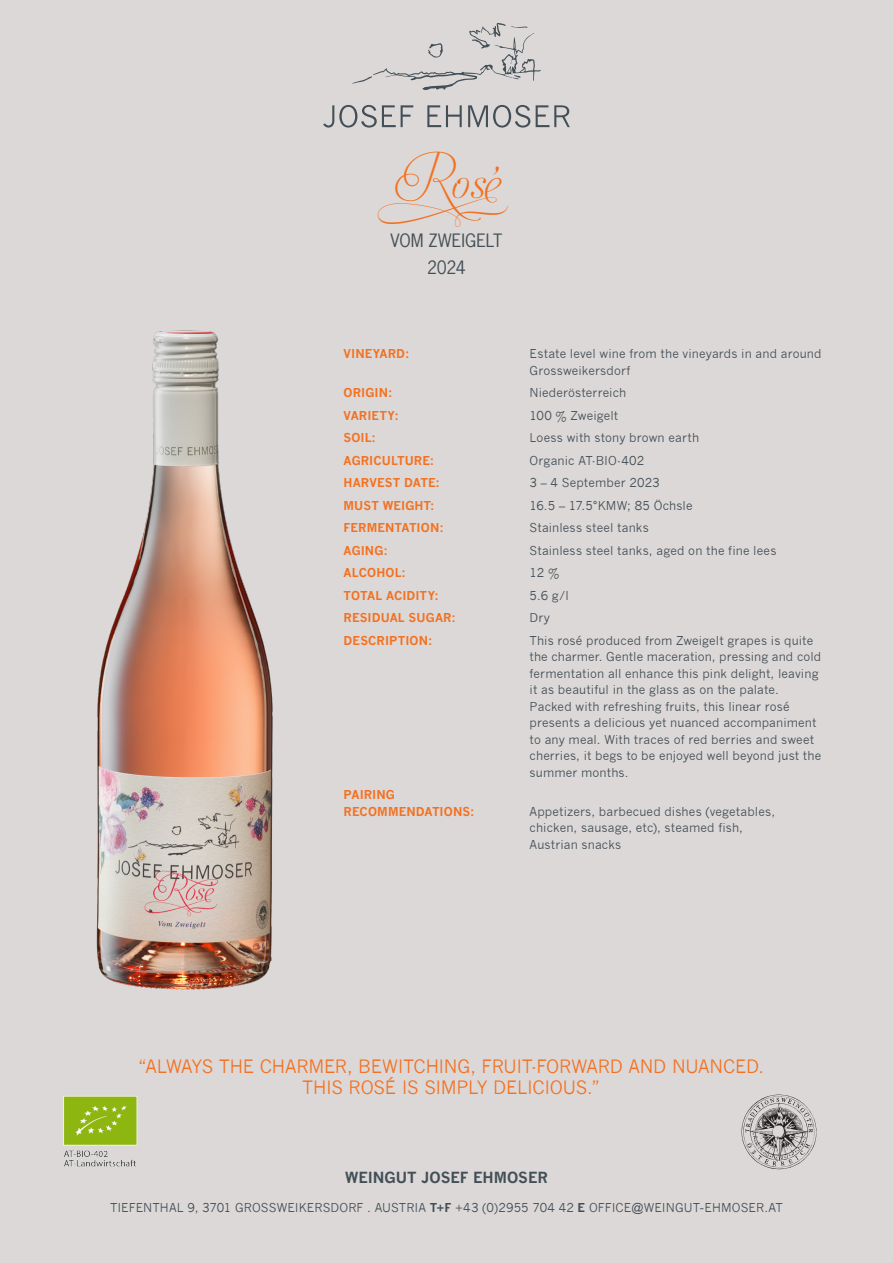
<style>
.page{position:relative;width:893px;height:1263px;background:#dcd8d7}
.page>*{position:absolute;margin:0;border:0;box-sizing:border-box;transform-origin:0 0}
.t1{font:39.3px "Aphrodite Slim Titling";color:#f37121}
.t2{font:18px/21.6px "News Gothic";letter-spacing:-.015em;color:#f37121;text-align:center}
.t3{font:17.4px/27.8px "News Gothic Std";letter-spacing:-.01em;color:#434f57;text-align:center}
.t4{font:700 15px "News Gothic";letter-spacing:-.005em;color:#434f57}
.t5{font:12px/16.5px "News Gothic";letter-spacing:.01em;color:#434f57}
.t6{font:700 12px/16.5px "News Gothic";letter-spacing:.005em;color:#f37121}
.s1{font-weight:700}
</style>
<div class="page">
<svg style="left:352px;top:23px;width:189px;height:67px"></svg>
<svg style="left:323px;top:105px;width:90px;height:23px"></svg>
<svg style="left:427px;top:105px;width:35px;height:22px"></svg>
<svg style="left:468px;top:105px;width:62px;height:23px"></svg>
<svg style="left:536px;top:105px;width:34px;height:22px"></svg>
<img style="left:96px;top:330px;width:177px;height:660px">
<svg style="left:741px;top:1094px;width:76px;height:75px"></svg>
<img style="left:63px;top:1096px;width:74px;height:71px">
<h1 class="t1" style="left:394px;top:162px;width:222px">Rơsé</h1>
<h3 class="t3" style="left:391px;top:226px;width:113px">VOM ZWEIGELT<br>2024</h3>
<p class="t6" style="left:344px;top:345px;width:67px">VINEYARD:</p>
<p class="t5" style="left:530px;top:346px;width:294px">Estate level wine from the vineyards in and around<br>Grossweikersdorf</p>
<p class="t6" style="left:344px;top:384px;width:50px">ORIGIN:</p>
<p class="t5" style="left:530px;top:385px;width:98px">Niederösterreich</p>
<p class="t6" style="left:344px;top:407px;width:57px">VARIETY:</p>
<p class="t5" style="left:530px;top:407px;width:90px">100 % Zweigelt</p>
<p class="t6" style="left:344px;top:429px;width:34px">SOIL:</p>
<p class="t5" style="left:530px;top:430px;width:171px">Loess with stony brown earth</p>
<p class="t6" style="left:344px;top:452px;width:92px">AGRICULTURE:</p>
<p class="t5" style="left:530px;top:452px;width:116px">Organic AT-BIO-402</p>
<p class="t6" style="left:344px;top:474px;width:98px">HARVEST DATE:</p>
<p class="t5" style="left:530px;top:475px;width:132px">3 – 4 September 2023</p>
<p class="t6" style="left:344px;top:497px;width:93px">MUST WEIGHT:</p>
<p class="t5" style="left:530px;top:497px;width:164px">16.5 – 17.5°KMW; 85 Öchsle</p>
<p class="t6" style="left:344px;top:519px;width:102px">FERMENTATION:</p>
<p class="t5" style="left:530px;top:520px;width:121px">Stainless steel tanks</p>
<p class="t6" style="left:344px;top:542px;width:46px">AGING:</p>
<p class="t5" style="left:530px;top:542px;width:248px">Stainless steel tanks, aged on the fine lees</p>
<p class="t6" style="left:344px;top:564px;width:64px">ALCOHOL:</p>
<p class="t5" style="left:530px;top:565px;width:31px">12 %</p>
<p class="t6" style="left:344px;top:587px;width:97px">TOTAL ACIDITY:</p>
<p class="t5" style="left:530px;top:587px;width:41px">5.6 g/l</p>
<p class="t6" style="left:344px;top:609px;width:114px">RESIDUAL SUGAR:</p>
<p class="t5" style="left:530px;top:610px;width:22px">Dry</p>
<p class="t6" style="left:344px;top:632px;width:90px">DESCRIPTION:</p>
<p class="t5" style="left:530px;top:632px;width:293px">This rosé produced from Zweigelt grapes is quite the charmer. Gentle maceration, pressing and cold fermentation all enhance this pink delight, leaving it as beautiful in the glass as on the palate.<br>Packed with refreshing fruits, this linear rosé presents a delicious yet nuanced accompaniment to any meal. With traces of red berries and sweet cherries, it begs to be enjoyed well beyond just the summer months.</p>
<p class="t6" style="left:344px;top:786px;width:132px">PAIRING<br>RECOMMENDATIONS:</p>
<p class="t5" style="left:530px;top:803px;width:247px">Appetizers, barbecued dishes (vegetables, chicken, sausage, etc), steamed fish,<br>Austrian snacks</p>
<h2 class="t2" style="left:138px;top:1055px;width:627px">“ALWAYS THE CHARMER, BEWITCHING, FRUIT-FORWARD AND NUANCED.<br>THIS ROSÉ IS SIMPLY DELICIOUS.”</h2>
<p class="t4" style="left:345px;top:1168px;width:204px">WEINGUT JOSEF EHMOSER</p>
<p class="t5" style="left:110px;top:1199px;width:674px">TIEFENTHAL 9, 3701 GROSSWEIKERSDORF . AUSTRIA <span class="s1">T+F</span> +43 (0)2955 704 42 <span class="s1">E</span> OFFICE@WEINGUT--EHMOSER.AT</p>
</div>
